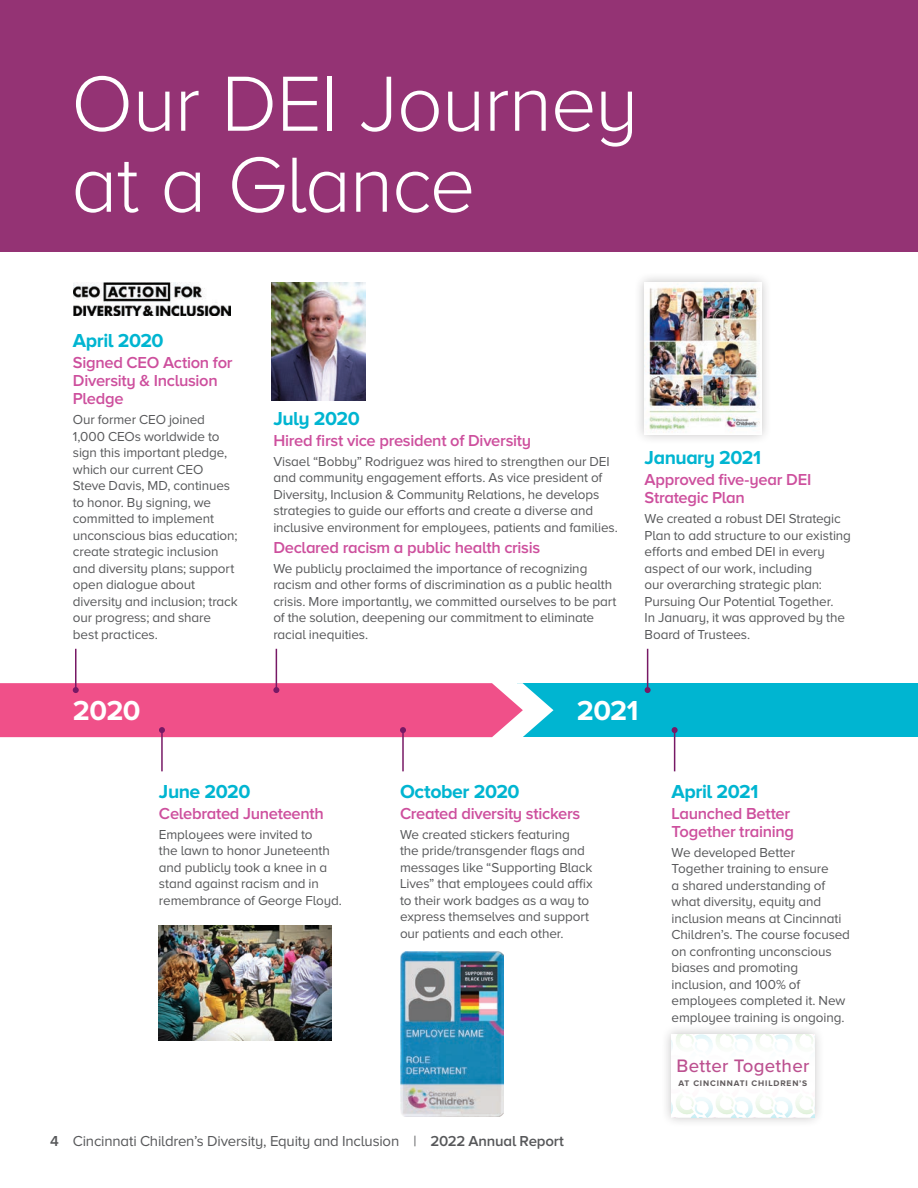
<style>
.page{position:relative;width:918px;height:1188px;background:#fff}
.page>*{position:absolute;margin:0;border:0;box-sizing:border-box;transform-origin:0 0}
.t1{font:300 81px/81px "Proxima Nova A";letter-spacing:-.02em;color:#fff}
.t2{font:700 28.5px "Proxima Nova A";letter-spacing:-.015em;color:#fff}
.t3{font:700 19.5px "Proxima Nova A";letter-spacing:-.025em;color:#00b5d1}
.t4{font:500 18.75px "Proxima Nova";letter-spacing:.015em;color:#bc5190}
.t5{font:600 16.5px/18px "Proxima Nova A";letter-spacing:-.015em;color:#cd4f9d}
.t6{font:15px "Proxima Nova A";letter-spacing:-.015em;color:#57585a}
.t7{font:13.5px/16.5px "Proxima Nova A";letter-spacing:-.01em;color:#57585a}
.t8{font:700 8.4px "Proxima Nova A";letter-spacing:.1em;color:#615b5d}
.s1{font-weight:600}
</style>
<div class="page">
<img style="left:159px;top:925px;width:173px;height:116px">
<div style="left:0;top:0;width:918px;height:251px;background:#943374"></div>
<div style="left:518px;top:683px;width:400px;height:54px;background:#00b5d1"></div>
<hr style="left:75px;top:649px;width:1px;height:41px;background:#771965">
<hr style="left:276px;top:649px;width:1px;height:41px;background:#771965">
<hr style="left:402px;top:730px;width:2px;height:41px;background:#771965">
<hr style="left:647px;top:649px;width:1px;height:41px;background:#771965">
<svg style="left:645px;top:687px;width:6px;height:6px"></svg>
<img style="left:272px;top:283px;width:94px;height:118px">
<div style="left:661px;top:1024px;width:164px;height:104px;background:#231f20;opacity:.28"></div>
<svg style="left:672px;top:1034px;width:142px;height:83px"></svg>
<img style="left:73px;top:282px;width:157px;height:34px">
<div style="left:634px;top:272px;width:138px;height:173px;background:#231f20;opacity:.28"></div>
<img style="left:645px;top:283px;width:117px;height:151px">
<img style="left:400px;top:952px;width:104px;height:165px">
<hr style="left:161px;top:730px;width:2px;height:41px;background:#771965">
<svg style="left:0;top:683px;width:553px;height:54px;background:#eb5c91"></svg>
<hr style="left:674px;top:730px;width:1px;height:41px;background:#771965">
<svg style="left:672px;top:727px;width:6px;height:6px"></svg>
<h1 class="t1" style="left:71px;top:62px;width:569px">Our DEI Journey at a Glance</h1>
<h3 class="t3" style="left:73px;top:329px;width:92px">April 2020</h3>
<p class="t5" style="left:73px;top:354px;width:161px">Signed CEO Action for<br>Diversity &amp; Inclusion<br>Pledge</p>
<p class="t7" style="left:73px;top:411px;width:166px">Our former CEO joined<br>1,000 CEOs worldwide to sign this important pledge, which our current CEO<br>Steve Davis, MD, continues to honor. By signing, we committed to implement unconscious bias education; create strategic inclusion and diversity plans; support open dialogue about diversity and inclusion; track our progress; and share best practices.</p>
<h3 class="t3" style="left:273px;top:407px;width:88px">July 2020</h3>
<p class="t5" style="left:273px;top:431px;width:259px">Hired first vice president of Diversity</p>
<p class="t7" style="left:273px;top:453px;width:346px">Visael “Bobby” Rodriguez was hired to strengthen our DEI and community engagement efforts. As vice president of Diversity, Inclusion &amp; Community Relations, he develops strategies to guide our efforts and create a diverse and inclusive environment for employees, patients and families.</p>
<p class="t5" style="left:273px;top:538px;width:268px">Declared racism a public health crisis</p>
<p class="t7" style="left:273px;top:560px;width:345px">We publicly proclaimed the importance of recognizing racism and other forms of discrimination as a public health crisis. More importantly, we committed ourselves to be part of the solution, deepening our commitment to eliminate racial inequities.</p>
<h3 class="t3" style="left:645px;top:446px;width:118px">January 2021</h3>
<p class="t5" style="left:645px;top:471px;width:168px">Approved five-year DEI<br>Strategic Plan</p>
<p class="t7" style="left:645px;top:510px;width:208px">We created a robust DEI Strategic<br>Plan to add structure to our existing efforts and embed DEI in every aspect of our work, including<br>our overarching strategic plan:<br>Pursuing Our Potential Together.<br>In January, it was approved by the<br>Board of Trustees.</p>
<h2 class="t2" style="left:73px;top:694px;width:69px">2020</h2>
<h2 class="t2" style="left:577px;top:694px;width:63px">2021</h2>
<h3 class="t3" style="left:159px;top:780px;width:93px">June 2020</h3>
<p class="t5" style="left:159px;top:804px;width:167px">Celebrated Juneteenth</p>
<p class="t7" style="left:159px;top:826px;width:184px">Employees were invited to<br>the lawn to honor Juneteenth and publicly took a knee in a stand against racism and in remembrance of George Floyd.</p>
<h3 class="t3" style="left:400px;top:780px;width:121px">October 2020</h3>
<p class="t5" style="left:400px;top:804px;width:182px">Created diversity stickers</p>
<p class="t7" style="left:400px;top:826px;width:194px">We created stickers featuring<br>the pride/transgender flags and messages like “Supporting Black<br>Lives” that employees could affix to their work badges as a way to express themselves and support our patients and each other.</p>
<p class="t6" style="left:50px;top:1133px;width:515px"><span class="s1">4</span> Cincinnati Children’s Diversity, Equity and Inclusion | <span class="s1">2022 Annual Report</span></p>
<h3 class="t3" style="left:672px;top:780px;width:88px">April 2021</h3>
<p class="t5" style="left:672px;top:804px;width:124px">Launched Better<br>Together training</p>
<p class="t7" style="left:672px;top:844px;width:180px">We developed Better<br>Together training to ensure<br>a shared understanding of what diversity, equity and inclusion means at Cincinnati<br>Children’s. The course focused on confronting unconscious biases and promoting inclusion, and 100% of employees completed it. New employee training is ongoing.</p>
<h3 class="t4" style="left:677px;top:1052px;width:134px">Better Together</h3>
<p class="t8" style="left:679px;top:1078px;width:130px">AT CINCINNATI CHILDREN’S</p>
</div>
